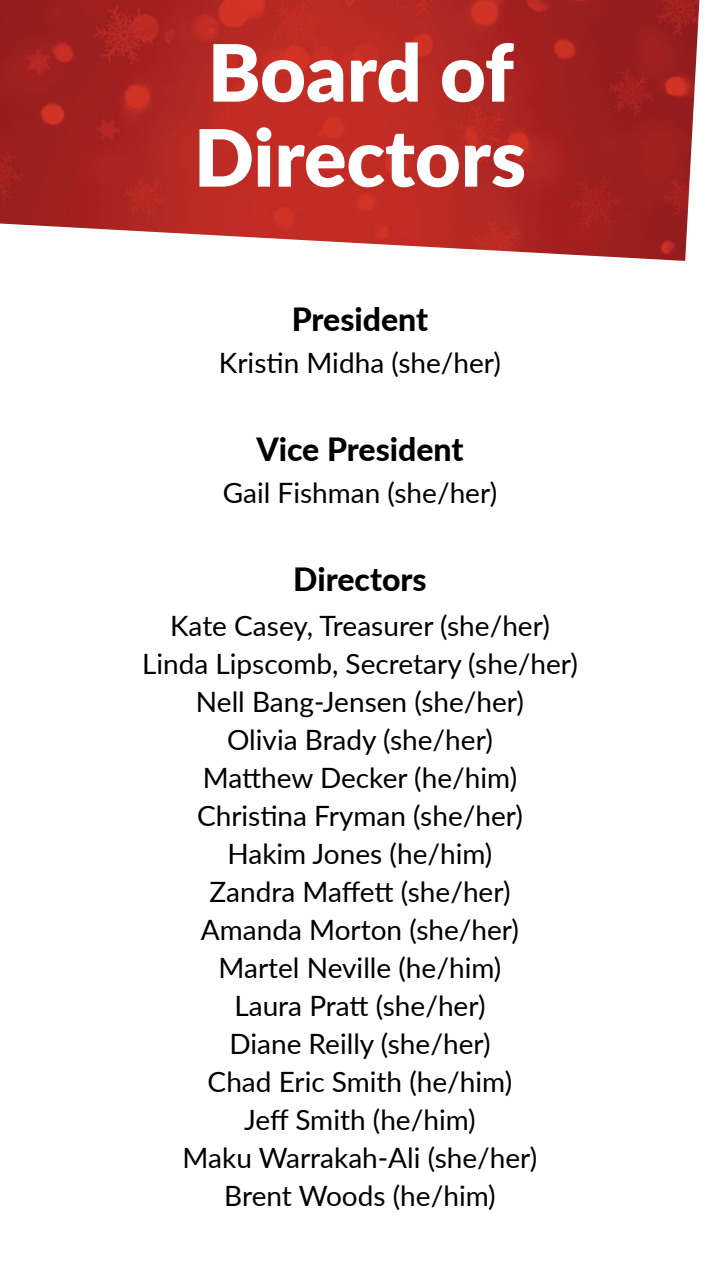
<style>
.page{position:relative;width:720px;height:1280px;background:#fff}
.page>*{position:absolute;margin:0;border:0;box-sizing:border-box;transform-origin:0 0}
.t1{font:900 79px/85px "Lato";color:#fff}
.t2{font:800 32px "Lato";color:#000}
.t3{font:28px/38px "Lato";color:#000;text-align:center}
</style>
<div class="page">
<img style="left:0;top:0;width:699px;height:261px">
<h1 class="t1" style="left:194px;top:27px;width:334px">Board of<br>Directors</h1>
<p class="t2" style="left:292px;top:296px;width:138px">President</p>
<p class="t3" style="left:219px;top:343px;width:284px">Kristin Midha (she/her)</p>
<p class="t2" style="left:256px;top:426px;width:209px">Vice President</p>
<p class="t3" style="left:223px;top:473px;width:276px">Gail Fishman (she/her)</p>
<p class="t2" style="left:293px;top:556px;width:135px">Directors</p>
<p class="t3" style="left:142px;top:606px;width:437px">Kate Casey, Treasurer (she/her)<br>Linda Lipscomb, Secretary (she/her)<br>Nell Bang-Jensen (she/her)<br>Olivia Brady (she/her)<br>Matthew Decker (he/him)<br>Christina Fryman (she/her)<br>Hakim Jones (he/him)<br>Zandra Maffett (she/her)<br>Amanda Morton (she/her)<br>Martel Neville (he/him)<br>Laura Pratt (she/her)<br>Diane Reilly (she/her)<br>Chad Eric Smith (he/him)<br>Jeff Smith (he/him)<br>Maku Warrakah-Ali (she/her)<br>Brent Woods (he/him)</p>
</div>
